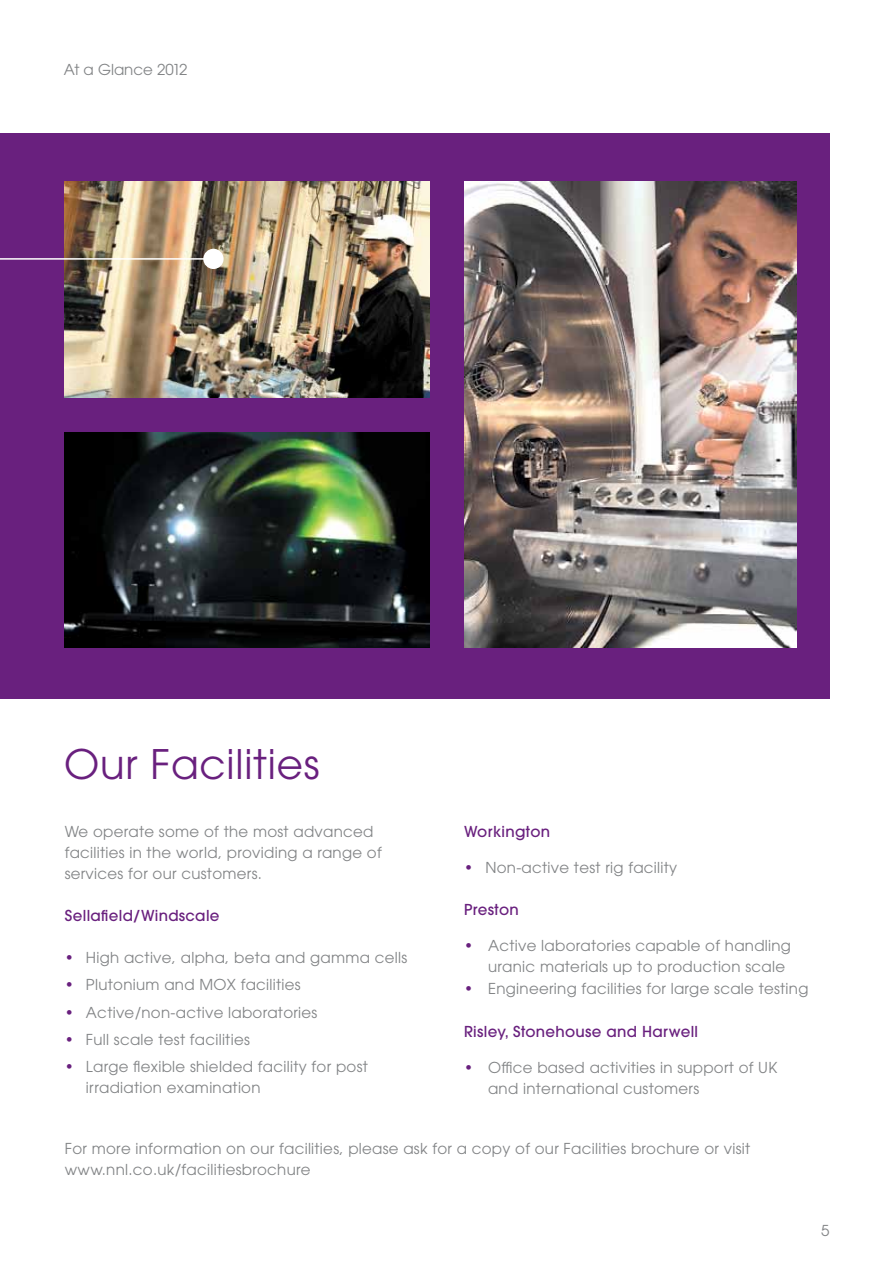
<style>
.page{position:relative;width:893px;height:1263px;background:#fff}
.page>*{position:absolute;margin:0;border:0;box-sizing:border-box;transform-origin:0 0}
.t1{font:40.5px "ITC Avant Garde Std";letter-spacing:.02em;color:#69207e}
.t2{font:15px/21px "ITC Avant Garde Std";letter-spacing:.02em;color:#828486}
.t3{font:500 15px "ITC Avant Garde Std";letter-spacing:.02em;color:#69207e}
.t4{font:15px "ITC Avant Garde Std";color:#828486}
.s1{color:#69207e}
</style>
<div class="page">
<div style="left:0;top:133px;width:829px;height:565px;background:#69207e"></div>
<img style="left:64px;top:182px;width:366px;height:215px">
<img style="left:64px;top:432px;width:366px;height:216px">
<img style="left:464px;top:182px;width:333px;height:466px">
<hr style="left:0;top:258px;width:213px;height:2px;background:#fff">
<div style="left:203px;top:249px;width:21px;height:20px;background:#fff;border-radius:50%"></div>
<p class="t4" style="left:64px;top:60px;width:125px">At a Glance 2012</p>
<h1 class="t1" style="left:64px;top:739px;width:257px">Our Facilities</h1>
<p class="t2" style="left:65px;top:821px;width:319px">We operate some of the most advanced facilities in the world, providing a range of services for our customers.</p>
<p class="t3" style="left:65px;top:906px;width:156px">Sellafield/Windscale</p>
<p class="t2" style="left:65px;top:947px;width:344px"><span class="s1">•</span> High active, alpha, beta and gamma cells</p>
<p class="t2" style="left:65px;top:974px;width:238px"><span class="s1">•</span> Plutonium and MOX facilities</p>
<p class="t2" style="left:65px;top:1001px;width:254px"><span class="s1">•</span> Active/non-active laboratories</p>
<p class="t2" style="left:65px;top:1029px;width:187px"><span class="s1">•</span> Full scale test facilities</p>
<p class="t2" style="left:86px;top:1056px;width:283px;text-indent:-21px"><span class="s1">•</span> Large flexible shielded facility for post irradiation examination</p>
<p class="t3" style="left:464px;top:822px;width:88px">Workington</p>
<p class="t2" style="left:464px;top:856px;width:215px"><span class="s1">•</span> Non-active test rig facility</p>
<p class="t3" style="left:464px;top:900px;width:56px">Preston</p>
<p class="t2" style="left:488px;top:934px;width:304px;text-indent:-24px"><span class="s1">•</span> Active laboratories capable of handling uranic materials up to production scale</p>
<p class="t2" style="left:464px;top:977px;width:346px"><span class="s1">•</span> Engineering facilities for large scale testing</p>
<p class="t3" style="left:464px;top:1021px;width:236px">Risley, Stonehouse and Harwell</p>
<p class="t2" style="left:488px;top:1056px;width:291px;text-indent:-24px"><span class="s1">•</span> Office based activities in support of UK and international customers</p>
<p class="t2" style="left:65px;top:1138px;width:687px">For more information on our facilities, please ask for a copy of our Facilities brochure or visit www.nnl.co.uk/facilitiesbrochure</p>
<p class="t2" style="left:821px;top:1219px;width:10px">5</p>
</div>
